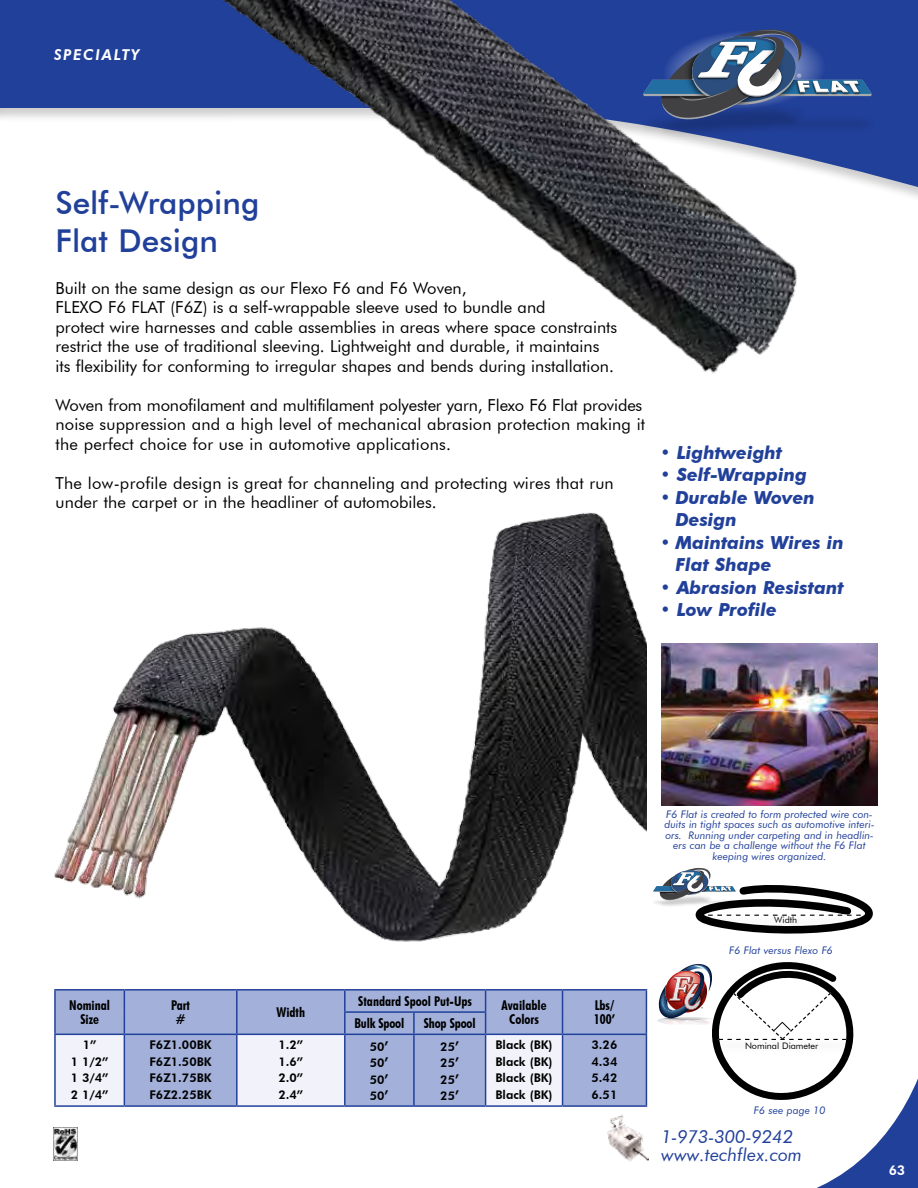
<style>
.page{position:relative;width:918px;height:1188px;background:#fff}
.page>*{position:absolute;margin:0;border:0;box-sizing:border-box;transform-origin:0 0}
.t1{font:500 31.5px/37.5px "Futura BT";color:#21409a}
.t2{font:italic 700 18px/22.5px "Futura BT";color:#21409a}
.t3{font:italic 18px/18px "Futura BT";color:#21409a}
.t4{font:16.5px/19.5px "Futura BT";color:#000}
.t5{font:italic 800 15px "Futura BT";letter-spacing:.1em;color:#fff}
.t6{font:700 condensed 13.5px/13.5px "Futura BT";color:#000;text-align:center}
.t7{font:800 13.5px "Futura BT";color:#fff}
.t8{font:800 12px/16.5px "Futura BT";color:#000;text-align:justify}
.t9{font:italic 10.5px/10.5px "Futura BT";color:#21409a;text-align:center}
.t10{font:9px "Futura BT";color:#000}
.s1{font-size:13.5px}
</style>
<div class="page">
<svg style="left:0;top:0;width:918px;height:191px;fill:#21409a"></svg>
<img style="left:207px;top:0;width:708px;height:373px">
<div style="left:563px;top:991px;width:83px;height:114px;background:#a3b1da"></div>
<hr style="left:54px;top:989px;width:70px;height:2px;background:#21409a">
<hr style="left:54px;top:991px;width:2px;height:21px;background:#21409a">
<hr style="left:54px;top:1012px;width:2px;height:22px;background:#21409a">
<hr style="left:124px;top:989px;width:113px;height:2px;background:#21409a">
<hr style="left:237px;top:989px;width:108px;height:2px;background:#21409a">
<hr style="left:345px;top:989px;width:69px;height:2px;background:#21409a">
<hr style="left:414px;top:989px;width:72px;height:2px;background:#21409a">
<hr style="left:486px;top:989px;width:77px;height:2px;background:#21409a">
<hr style="left:563px;top:989px;width:84px;height:2px;background:#21409a">
<svg style="left:646px;top:991px;width:1px;height:43px"></svg>
<svg style="left:55px;top:991px;width:508px;height:114px"></svg>
<hr style="left:345px;top:1034px;width:69px;height:1px;background:#21409a">
<hr style="left:345px;top:1105px;width:69px;height:2px;background:#21409a">
<hr style="left:414px;top:1034px;width:72px;height:1px;background:#21409a">
<hr style="left:413px;top:1035px;width:2px;height:70px;background:#21409a">
<hr style="left:414px;top:1105px;width:72px;height:2px;background:#21409a">
<hr style="left:124px;top:1034px;width:113px;height:1px;background:#21409a">
<hr style="left:124px;top:1105px;width:113px;height:2px;background:#21409a">
<hr style="left:54px;top:1034px;width:70px;height:1px;background:#21409a">
<hr style="left:54px;top:1035px;width:2px;height:70px;background:#21409a">
<hr style="left:124px;top:1035px;width:1px;height:70px;background:#21409a">
<hr style="left:54px;top:1105px;width:70px;height:2px;background:#21409a">
<hr style="left:237px;top:1034px;width:108px;height:1px;background:#21409a">
<hr style="left:236px;top:1035px;width:2px;height:70px;background:#21409a">
<hr style="left:344px;top:1035px;width:2px;height:70px;background:#21409a">
<hr style="left:237px;top:1105px;width:108px;height:2px;background:#21409a">
<hr style="left:486px;top:1034px;width:77px;height:1px;background:#21409a">
<hr style="left:485px;top:1035px;width:1px;height:70px;background:#21409a">
<hr style="left:486px;top:1105px;width:77px;height:2px;background:#21409a">
<hr style="left:563px;top:1034px;width:84px;height:1px;background:#21409a">
<hr style="left:562px;top:1035px;width:1px;height:70px;background:#21409a">
<hr style="left:646px;top:1035px;width:1px;height:70px;background:#21409a">
<hr style="left:563px;top:1105px;width:84px;height:2px;background:#21409a">
<img style="left:54px;top:512px;width:593px;height:430px">
<img style="left:662px;top:644px;width:216px;height:162px">
<img style="left:607px;top:1115px;width:41px;height:47px">
<img style="left:54px;top:1127px;width:23px;height:34px">
<img style="left:635px;top:96px;width:250px;height:48px">
<svg style="left:643px;top:28px;width:229px;height:97px;background:#415a93"></svg>
<svg style="left:654px;top:868px;width:219px;height:66px"></svg>
<svg style="left:657px;top:962px;width:261px;height:226px"></svg>
<p class="t5" style="left:54px;top:45px;width:87px">SPECIALTY</p>
<h1 class="t1" style="left:56px;top:184px;width:205px">Self-Wrapping<br>Flat Design</h1>
<p class="t4" style="left:56px;top:278px;width:563px">Built on the same design as our Flexo F6 and F6 Woven,<br>FLEXO F6 FLAT (F6Z) is a self-wrappable sleeve used to bundle and<br>protect wire harnesses and cable assemblies in areas where space constraints restrict the use of traditional sleeving. Lightweight and durable, it maintains its flexibility for conforming to irregular shapes and bends during installation.</p>
<p class="t4" style="left:56px;top:395px;width:591px">Woven from monofilament and multifilament polyester yarn, Flexo F6 Flat provides noise suppression and a high level of mechanical abrasion protection making it the perfect choice for use in automotive applications.</p>
<p class="t4" style="left:56px;top:473px;width:560px">The low-profile design is great for channeling and protecting wires that run under the carpet or in the headliner of automobiles.</p>
<p class="t2" style="left:660px;top:441px;width:124px">• Lightweight</p>
<p class="t2" style="left:660px;top:464px;width:148px">• Self-Wrapping</p>
<p class="t2" style="left:675px;top:486px;width:141px;text-indent:-15px">• Durable Woven<br>Design</p>
<p class="t2" style="left:675px;top:531px;width:170px;text-indent:-15px">• Maintains Wires in<br>Flat Shape</p>
<p class="t2" style="left:660px;top:576px;width:185px">• Abrasion Resistant</p>
<p class="t2" style="left:660px;top:599px;width:118px">• Low Profile</p>
<p class="t6" style="left:69px;top:999px;width:42px">Nominal<br>Size</p>
<p class="t6" style="left:171px;top:999px;width:21px">Part #</p>
<p class="t6" style="left:276px;top:1006px;width:30px">Width</p>
<p class="t6" style="left:358px;top:994px;width:115px">Standard Spool Put-Ups</p>
<p class="t6" style="left:502px;top:999px;width:47px">Available<br>Colors</p>
<p class="t6" style="left:594px;top:999px;width:23px;text-align:left">Lbs/<br>100’</p>
<p class="t6" style="left:354px;top:1017px;width:51px">Bulk Spool</p>
<p class="t6" style="left:424px;top:1017px;width:53px">Shop Spool</p>
<p class="t8" style="left:71px;top:1037px;width:39px;text-align:center">1”<br>1 1/2”<br>1 3/4”<br>2 1/4”</p>
<p class="t8" style="left:150px;top:1037px;width:64px">F6Z1.00BK F6Z1.50BK F6Z1.75BK F6Z2.25BK</p>
<p class="t8" style="left:278px;top:1037px;width:26px">1.2” 1.6” 2.0” 2.4”</p>
<p class="t8" style="left:370px;top:1038px;width:20px">50<span class="s1">’ </span>50<span class="s1">’ </span>50<span class="s1">’ </span>50<span class="s1">’</span></p>
<p class="t8" style="left:440px;top:1038px;width:20px">25<span class="s1">’ </span>25<span class="s1">’ </span>25<span class="s1">’ </span>25<span class="s1">’</span></p>
<p class="t8" style="left:495px;top:1037px;width:59px">Black (BK)<br>Black (BK)<br>Black (BK)<br>Black (BK)</p>
<p class="t8" style="left:592px;top:1037px;width:27px">3.26<br>4.34<br>5.42<br>6.51</p>
<p class="t9" style="left:665px;top:809px;width:211px">F6 Flat is created to form protected wire con&shy;duits in tight spaces such as automotive interi&shy;ors. Running under carpeting and in headlin&shy;ers can be a challenge without the F6 Flat keeping wires organized.</p>
<p class="t10" style="left:774px;top:915px;width:24px">Width</p>
<p class="t9" style="left:729px;top:945px;width:105px">F6 Flat versus Flexo F6</p>
<p class="t10" style="left:745px;top:1040px;width:75px">Nominal Diameter</p>
<p class="t9" style="left:754px;top:1105px;width:73px">F6 see page 10</p>
<p class="t3" style="left:661px;top:1127px;width:142px">1-973-300-9242 www.techflex.com</p>
<p class="t7" style="left:889px;top:1161px;width:18px">63</p>
</div>
